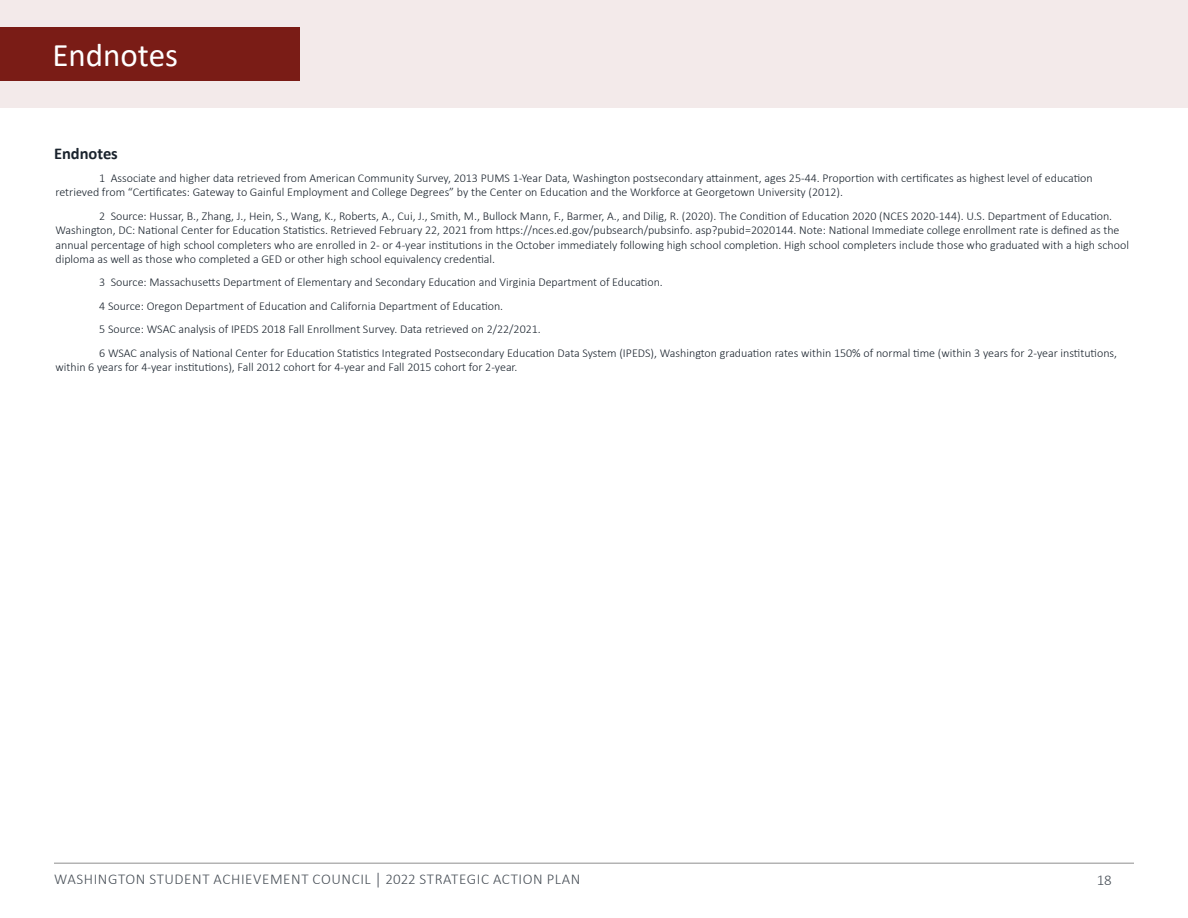
<style>
.page{position:relative;width:1188px;height:918px;background:#fff}
.page>*{position:absolute;margin:0;border:0;box-sizing:border-box;transform-origin:0 0}
.Header_text__white{font:33px "Calibri";color:#fff}
.SAP_Heading_3{font:700 16.5px "Calibri";color:#1a232d}
.t1{font:300 15px "Calibri";letter-spacing:.04em;color:#1a232d}
.Endnotes{font:300 12px/14.4px "Calibri";color:#1a232d}
</style>
<div class="page">
<div style="left:0;top:0;width:1188px;height:108px;background:#f3eaea"></div>
<hr style="left:54px;top:862px;width:1080px;height:2px;background:#000">
<div style="left:0;top:27px;width:300px;height:54px;background:#7a1c16"></div>
<p class="Header_text__white" style="left:52px;top:33px;width:127px">Endnotes</p>
<p class="SAP_Heading_3" style="left:54px;top:141px;width:65px">Endnotes</p>
<p class="Endnotes" style="left:56px;top:171px;width:1039px;text-indent:44px">1 Associate and higher data retrieved from American Community Survey, 2013 PUMS 1-Year Data, Washington postsecondary attainment, ages 25-44. Proportion with certificates as highest level of education retrieved from “Certificates: Gateway to Gainful Employment and College Degrees” by the Center on Education and the Workforce at Georgetown University (2012).</p>
<p class="Endnotes" style="left:56px;top:209px;width:1075px;text-indent:44px">2 Source: Hussar, B., Zhang, J., Hein, S., Wang, K., Roberts, A., Cui, J., Smith, M., Bullock Mann, F., Barmer, A., and Dilig, R. (2020). The Condition of Education 2020 (NCES 2020-144). U.S. Department of Education.<br>Washington, DC: National Center for Education Statistics. Retrieved February 22, 2021 from https://nces.ed.gov/pubsearch/pubsinfo. asp?pubid=2020144. Note: National Immediate college enrollment rate is defined as the annual percentage of high school completers who are enrolled in 2- or 4-year institutions in the October immediately following high school completion. High school completers include those who graduated with a high school diploma as well as those who completed a GED or other high school equivalency credential.</p>
<p class="Endnotes" style="left:99px;top:275px;width:565px">3 Source: Massachusetts Department of Elementary and Secondary Education and Virginia Department of Education.</p>
<p class="Endnotes" style="left:99px;top:299px;width:406px">4 Source: Oregon Department of Education and California Department of Education.</p>
<p class="Endnotes" style="left:99px;top:322px;width:443px">5 Source: WSAC analysis of IPEDS 2018 Fall Enrollment Survey. Data retrieved on 2/22/2021.</p>
<p class="Endnotes" style="left:56px;top:345px;width:1063px;text-indent:44px">6 WSAC analysis of National Center for Education Statistics Integrated Postsecondary Education Data System (IPEDS), Washington graduation rates within 150% of normal time (within 3 years for 2-year institutions, within 6 years for 4-year institutions), Fall 2012 cohort for 4-year and Fall 2015 cohort for 2-year.</p>
<p class="t1" style="left:54px;top:870px;width:528px">WASHINGTON STUDENT ACHIEVEMENT COUNCIL │ 2022 STRATEGIC ACTION PLAN</p>
<p class="t1" style="left:1096px;top:871px;width:17px">18</p>
</div>
